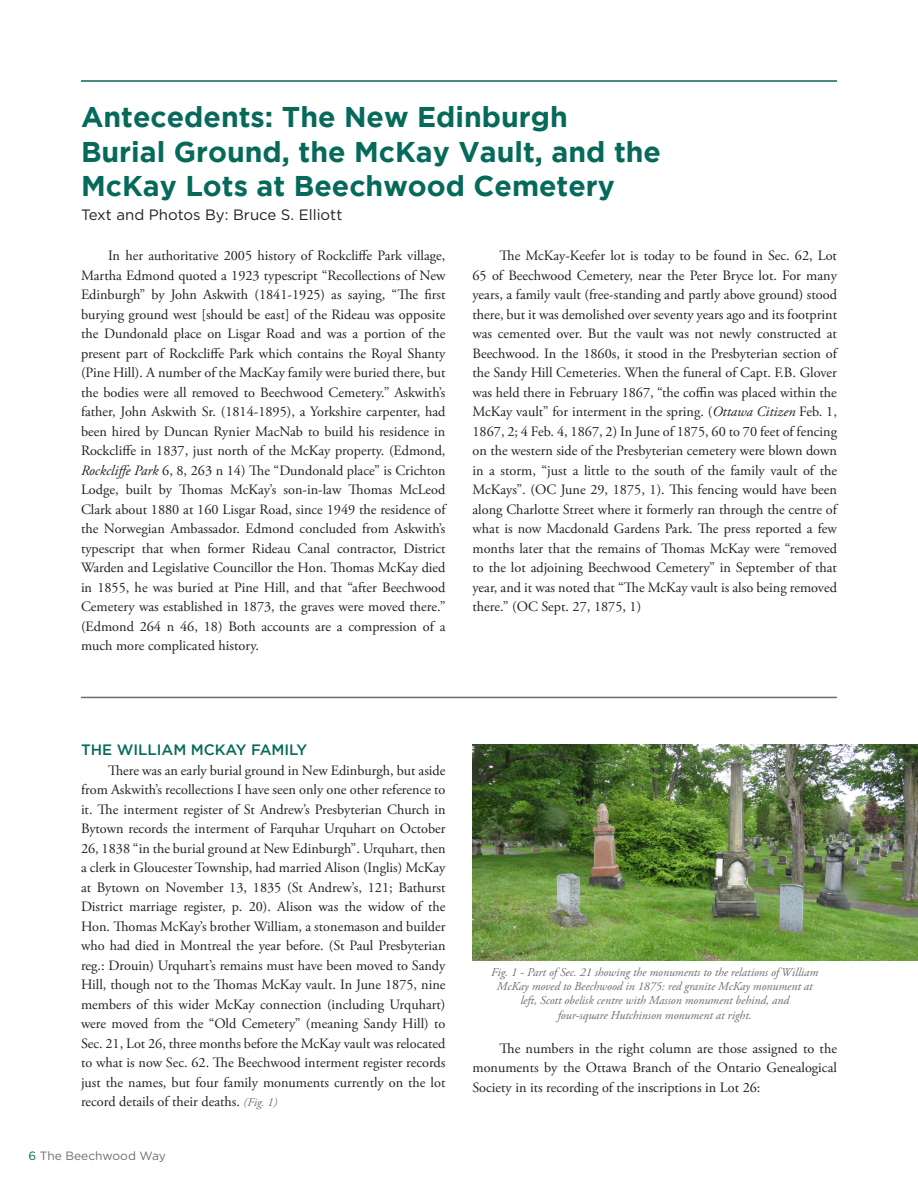
<style>
.page{position:relative;width:918px;height:1188px;background:#fff}
.page>*{position:absolute;margin:0;border:0;box-sizing:border-box;transform-origin:0 0}
.t1{font:700 28.5px "Gotham";color:#066a5b}
.t2{font:15px "Gotham HTF";color:#231f20}
.t3{font:500 15px "Gotham";color:#066a5b}
.t4{font:14.25px/19.5px "Adobe Garamond Pro";color:#231f20;text-align:justify}
.t5{font:italic 12px "Adobe Garamond Pro";color:#6c6d70}
.t6{font:12px "Gotham";color:#6c6d70}
.s1{font-style:italic}
.s2{font-style:italic;font-size:12px;color:#6c6d70}
.s3{color:#066a5b}
</style>
<div class="page">
<hr style="left:81px;top:80px;width:756px;height:2px;background:#066a5b">
<hr style="left:81px;top:697px;width:756px;height:1px;background:#6c6d70">
<img style="left:472px;top:744px;width:446px;height:216px">
<p class="t1" style="left:81px;top:101px;width:488px">Antecedents: The New Edinburgh</p>
<p class="t1" style="left:81px;top:135px;width:582px">Burial Ground, the McKay Vault, and the</p>
<p class="t1" style="left:81px;top:169px;width:535px">McKay Lots at Beechwood Cemetery</p>
<p class="t2" style="left:81px;top:206px;width:263px">Text and Photos By: Bruce S. Elliott</p>
<p class="t4" style="left:81px;top:246px;width:366px;text-indent:27px">In her authoritative 2005 history of Rockcliffe Park village, Martha Edmond quoted a 1923 typescript “Recollections of New Edinburgh” by John Askwith (1841-1925) as saying, “The first burying ground west [should be east] of the Rideau was opposite the Dundonald place on Lisgar Road and was a portion of the present part of Rockcliffe Park which contains the Royal Shanty (Pine Hill). A number of the MacKay family were buried there, but the bodies were all removed to Beechwood Cemetery.” Askwith’s father, John Askwith Sr. (1814-1895), a Yorkshire carpenter, had been hired by Duncan Rynier MacNab to build his residence in Rockcliffe in 1837, just north of the McKay property. (Edmond, <span class="s1">Rockcliffe Park</span> 6, 8, 263 n 14) The “Dundonald place” is Crichton Lodge, built by Thomas McKay’s son-in-law Thomas McLeod Clark about 1880 at 160 Lisgar Road, since 1949 the residence of the Norwegian Ambassador. Edmond concluded from Askwith’s typescript that when former Rideau Canal contractor, District Warden and Legislative Councillor the Hon. Thomas McKay died in 1855, he was buried at Pine Hill, and that “after Beechwood Cemetery was established in 1873, the graves were moved there.” (Edmond 264 n 46, 18) Both accounts are a compression of a much more complicated history.</p>
<p class="t4" style="left:472px;top:246px;width:366px;text-indent:27px">The McKay-Keefer lot is today to be found in Sec. 62, Lot 65 of Beechwood Cemetery, near the Peter Bryce lot. For many years, a family vault (free-standing and partly above ground) stood there, but it was demolished over seventy years ago and its footprint was cemented over. But the vault was not newly constructed at Beechwood. In the 1860s, it stood in the Presbyterian section of the Sandy Hill Cemeteries. When the funeral of Capt. F.B. Glover was held there in February 1867, “the coffin was placed within the McKay vault” for interment in the spring. (<span class="s1">Ottawa Citizen</span> Feb. 1, 1867, 2; 4 Feb. 4, 1867, 2) In June of 1875, 60 to 70 feet of fencing on the western side of the Presbyterian cemetery were blown down in a storm, “just a little to the south of the family vault of the McKays”. (OC June 29, 1875, 1). This fencing would have been along Charlotte Street where it formerly ran through the centre of what is now Macdonald Gardens Park. The press reported a few months later that the remains of Thomas McKay were “removed to the lot adjoining Beechwood Cemetery” in September of that year, and it was noted that “The McKay vault is also being removed there.” (OC Sept. 27, 1875, 1)</p>
<p class="t3" style="left:81px;top:741px;width:228px">THE WILLIAM MCKAY FAMILY</p>
<p class="t4" style="left:81px;top:761px;width:366px;text-indent:27px">There was an early burial ground in New Edinburgh, but aside from Askwith’s recollections I have seen only one other reference to it. The interment register of St Andrew’s Presbyterian Church in Bytown records the interment of Farquhar Urquhart on October 26, 1838 “in the burial ground at New Edinburgh”. Urquhart, then a clerk in Gloucester Township, had married Alison (Inglis) McKay at Bytown on November 13, 1835 (St Andrew’s, 121; Bathurst District marriage register, p. 20). Alison was the widow of the Hon. Thomas McKay’s brother William, a stonemason and builder who had died in Montreal the year before. (St Paul Presbyterian reg.: Drouin) Urquhart’s remains must have been moved to Sandy Hill, though not to the Thomas McKay vault. In June 1875, nine members of this wider McKay connection (including Urquhart) were moved from the “Old Cemetery” (meaning Sandy Hill) to Sec. 21, Lot 26, three months before the McKay vault was relocated to what is now Sec. 62. The Beechwood interment register records just the names, but four family monuments currently on the lot record details of their deaths. <span class="s2">(Fig. 1)</span></p>
<p class="t6" style="left:28px;top:1149px;width:139px"><span class="s3">6</span> The Beechwood Way</p>
<p class="t5" style="left:491px;top:965px;width:329px">Fig. 1 - Part of Sec. 21 showing the monuments to the relations of William</p>
<p class="t5" style="left:497px;top:979px;width:317px">McKay moved to Beechwood in 1875: red granite McKay monument at</p>
<p class="t5" style="left:520px;top:993px;width:270px">left, Scott obelisk centre with Masson monument behind, and</p>
<p class="t5" style="left:558px;top:1008px;width:195px">four-square Hutchinson monument at right.</p>
<p class="t4" style="left:472px;top:1039px;width:366px;text-indent:27px">The numbers in the right column are those assigned to the monuments by the Ottawa Branch of the Ontario Genealogical Society in its recording of the inscriptions in Lot 26:</p>
</div>
